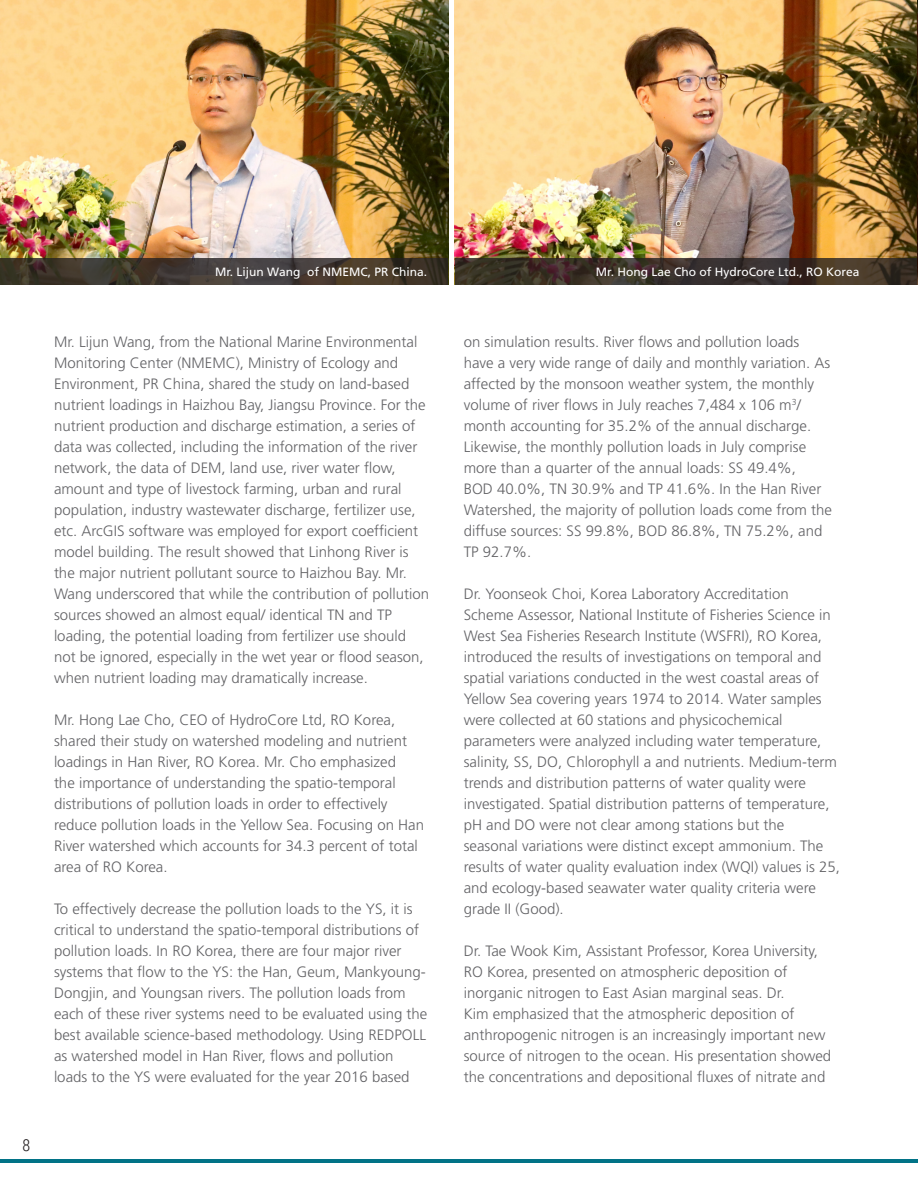
<style>
.page{position:relative;width:918px;height:1188px;background:#fff}
.page>*{position:absolute;margin:0;border:0;box-sizing:border-box;transform-origin:0 0}
.t1{font:300 16.5px "Roboto Condensed";color:#231f20}
.t2{font:300 15px/21px "Frutiger LT Std";color:#636366}
.t3{font:12px "Frutiger LT Std";color:#fff}
</style>
<div class="page">
<hr style="left:0;top:1159px;width:918px;height:4px;background:#017387">
<img style="left:0;top:0;width:448px;height:258px">
<img style="left:455px;top:0;width:463px;height:258px">
<svg style="left:455px;top:258px;width:463px;height:27px;background:#3c3129"></svg>
<svg style="left:0;top:258px;width:448px;height:27px;background:#413930"></svg>
<p class="t1" style="left:22px;top:1133px;width:9px">8</p>
<p class="t3" style="left:215px;top:265px;width:214px">Mr. Lijun Wang of NMEMC, PR China.</p>
<p class="t3" style="left:596px;top:265px;width:265px">Mr. Hong Lae Cho of HydroCore Ltd., RO Korea</p>
<p class="t2" style="left:54px;top:332px;width:377px">Mr. Lijun Wang, from the National Marine Environmental Monitoring Center (NMEMC), Ministry of Ecology and Environment, PR China, shared the study on land-based nutrient loadings in Haizhou Bay, Jiangsu Province. For the nutrient production and discharge estimation, a series of data was collected, including the information of the river network, the data of DEM, land use, river water flow, amount and type of livestock farming, urban and rural population, industry wastewater discharge, fertilizer use, etc. ArcGIS software was employed for export coefficient model building. The result showed that Linhong River is the major nutrient pollutant source to Haizhou Bay. Mr.<br>Wang underscored that while the contribution of pollution sources showed an almost equal/ identical TN and TP loading, the potential loading from fertilizer use should not be ignored, especially in the wet year or flood season, when nutrient loading may dramatically increase.</p>
<p class="t2" style="left:54px;top:710px;width:372px">Mr. Hong Lae Cho, CEO of HydroCore Ltd, RO Korea, shared their study on watershed modeling and nutrient loadings in Han River, RO Korea. Mr. Cho emphasized<br>the importance of understanding the spatio-temporal distributions of pollution loads in order to effectively reduce pollution loads in the Yellow Sea. Focusing on Han River watershed which accounts for 34.3 percent of total area of RO Korea.</p>
<p class="t2" style="left:54px;top:899px;width:375px">To effectively decrease the pollution loads to the YS, it is critical to understand the spatio-temporal distributions of pollution loads. In RO Korea, there are four major river systems that flow to the YS: the Han, Geum, Mankyoung-Dongjin, and Youngsan rivers. The pollution loads from each of these river systems need to be evaluated using the best available science-based methodology. Using REDPOLL as watershed model in Han River, flows and pollution loads to the YS were evaluated for the year 2016 based</p>
<p class="t2" style="left:464px;top:332px;width:370px">on simulation results. River flows and pollution loads have a very wide range of daily and monthly variation. As affected by the monsoon weather system, the monthly volume of river flows in July reaches 7,484 x 106 m<sup>3</sup>/ month accounting for 35.2% of the annual discharge.<br>Likewise, the monthly pollution loads in July comprise more than a quarter of the annual loads: SS 49.4%,<br>BOD 40.0%, TN 30.9% and TP 41.6%. In the Han River Watershed, the majority of pollution loads come from the diffuse sources: SS 99.8%, BOD 86.8%, TN 75.2%, and TP 92.7%.</p>
<p class="t2" style="left:464px;top:584px;width:378px">Dr. Yoonseok Choi, Korea Laboratory Accreditation Scheme Assessor, National Institute of Fisheries Science in West Sea Fisheries Research Institute (WSFRI), RO Korea, introduced the results of investigations on temporal and spatial variations conducted in the west coastal areas of Yellow Sea covering years 1974 to 2014. Water samples were collected at 60 stations and physicochemical parameters were analyzed including water temperature, salinity, SS, DO, Chlorophyll a and nutrients. Medium-term trends and distribution patterns of water quality were investigated. Spatial distribution patterns of temperature, pH and DO were not clear among stations but the seasonal variations were distinct except ammonium. The results of water quality evaluation index (WQI) values is 25, and ecology-based seawater water quality criteria were grade II (Good).</p>
<p class="t2" style="left:464px;top:941px;width:369px">Dr. Tae Wook Kim, Assistant Professor, Korea University, RO Korea, presented on atmospheric deposition of inorganic nitrogen to East Asian marginal seas. Dr.<br>Kim emphasized that the atmospheric deposition of anthropogenic nitrogen is an increasingly important new source of nitrogen to the ocean. His presentation showed the concentrations and depositional fluxes of nitrate and</p>
</div>
